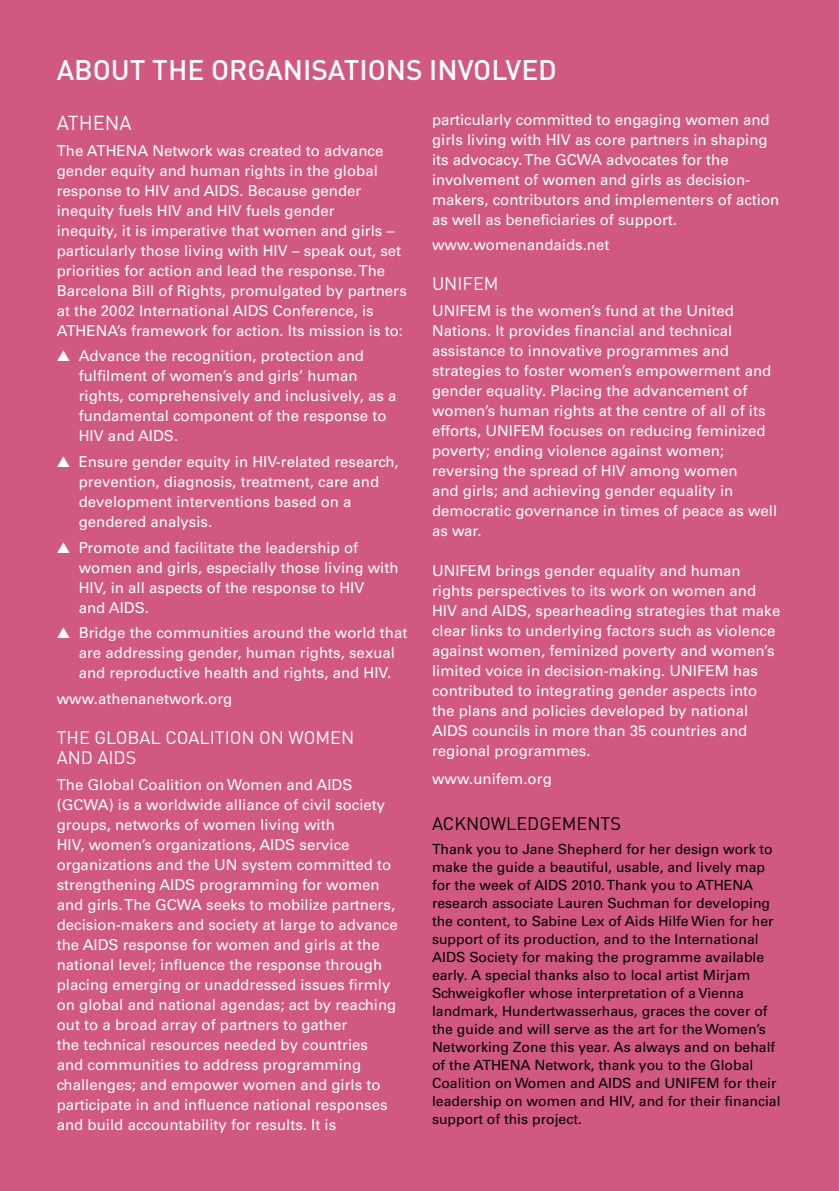
<style>
.page{position:relative;width:840px;height:1191px;background:#fff}
.page>*{position:absolute;margin:0;border:0;box-sizing:border-box;transform-origin:0 0}
.t1{font:500 28px "DIN";color:#fff}
.t2{font:20px "DIN";color:#fff}
.t3{font:18px/20px "DIN";color:#fff}
.t4{font:18px "DIN";color:#000}
.t5{font:15px/20px "Univers";color:#fff}
.t6{font:14px/18px "Univers";color:#000}
</style>
<div class="page">
<div style="left:0;top:1px;width:838px;height:1190px;background:#d15881"></div>
<h1 class="t1" style="left:57px;top:52px;width:501px">ABOUT THE ORGANISATIONS INVOLVED</h1>
<h2 class="t2" style="left:57px;top:110px;width:76px">ATHENA</h2>
<p class="t5" style="left:57px;top:140px;width:351px">The ATHENA Network was created to advance gender equity and human rights in the global response to HIV and AIDS. Because gender inequity fuels HIV and HIV fuels gender<br>inequity, it is imperative that women and girls – particularly those living with HIV – speak out, set priorities for action and lead the response. The Barcelona Bill of Rights, promulgated by partners at the 2002 International AIDS Conference, is ATHENA’s framework for action. Its mission is to:</p>
<p class="t5" style="left:79px;top:346px;width:319px;text-indent:-22px">▲ Advance the recognition, protection and fulfilment of women’s and girls’ human rights, comprehensively and inclusively, as a fundamental component of the response to HIV and AIDS.</p>
<p class="t5" style="left:79px;top:452px;width:321px;text-indent:-22px">▲ Ensure gender equity in HIV-related research, prevention, diagnosis, treatment, care and development interventions based on a gendered analysis.</p>
<p class="t5" style="left:79px;top:537px;width:321px;text-indent:-22px">▲ Promote and facilitate the leadership of women and girls, especially those living with HIV, in all aspects of the response to HIV<br>and AIDS.</p>
<p class="t5" style="left:79px;top:623px;width:330px;text-indent:-22px">▲ Bridge the communities around the world that are addressing gender, human rights, sexual and reproductive health and rights, and HIV.</p>
<p class="t5" style="left:57px;top:689px;width:177px">www.athenanetwork.org</p>
<p class="t3" style="left:57px;top:727px;width:299px">THE GLOBAL COALITION ON WOMEN<br>AND AIDS</p>
<p class="t5" style="left:57px;top:774px;width:342px">The Global Coalition on Women and AIDS (GCWA) is a worldwide alliance of civil society groups, networks of women living with<br>HIV, women’s organizations, AIDS service organizations and the UN system committed to strengthening AIDS programming for women and girls. The GCWA seeks to mobilize partners, decision-makers and society at large to advance the AIDS response for women and girls at the national level; influence the response through placing emerging or unaddressed issues firmly on global and national agendas; act by reaching out to a broad array of partners to gather<br>the technical resources needed by countries and communities to address programming challenges; and empower women and girls to participate in and influence national responses and build accountability for results. It is</p>
<p class="t5" style="left:432px;top:109px;width:349px">particularly committed to engaging women and girls living with HIV as core partners in shaping its advocacy. The GCWA advocates for the involvement of women and girls as decision&shy;makers, contributors and implementers of action as well as beneficiaries of support.</p>
<p class="t5" style="left:432px;top:235px;width:179px">www.womenandaids.net</p>
<p class="t3" style="left:432px;top:273px;width:68px">UNIFEM</p>
<p class="t5" style="left:432px;top:301px;width:346px">UNIFEM is the women’s fund at the United Nations. It provides financial and technical assistance to innovative programmes and strategies to foster women’s empowerment and gender equality. Placing the advancement of women’s human rights at the centre of all of its efforts, UNIFEM focuses on reducing feminized poverty; ending violence against women; reversing the spread of HIV among women<br>and girls; and achieving gender equality in democratic governance in times of peace as well as war.</p>
<p class="t5" style="left:432px;top:561px;width:349px">UNIFEM brings gender equality and human rights perspectives to its work on women and HIV and AIDS, spearheading strategies that make clear links to underlying factors such as violence against women, feminized poverty and women’s limited voice in decision-making. UNIFEM has contributed to integrating gender aspects into the plans and policies developed by national AIDS councils in more than 35 countries and regional programmes.</p>
<p class="t5" style="left:432px;top:768px;width:121px">www.unifem.org</p>
<p class="t4" style="left:432px;top:812px;width:190px">ACKNOWLEDGEMENTS</p>
<p class="t6" style="left:432px;top:839px;width:350px">Thank you to Jane Shepherd for her design work to make the guide a beautiful, usable, and lively map for the week of AIDS 2010. Thank you to ATHENA research associate Lauren Suchman for developing the content, to Sabine Lex of Aids Hilfe Wien for her support of its production, and to the International AIDS Society for making the programme available early. A special thanks also to local artist Mirjam Schweigkofler whose interpretation of a Vienna landmark, Hundertwasserhaus, graces the cover of the guide and will serve as the art for the Women’s Networking Zone this year. As always and on behalf of the ATHENA Network, thank you to the Global Coalition on Women and AIDS and UNIFEM for their leadership on women and HIV, and for their financial support of this project.</p>
</div>
